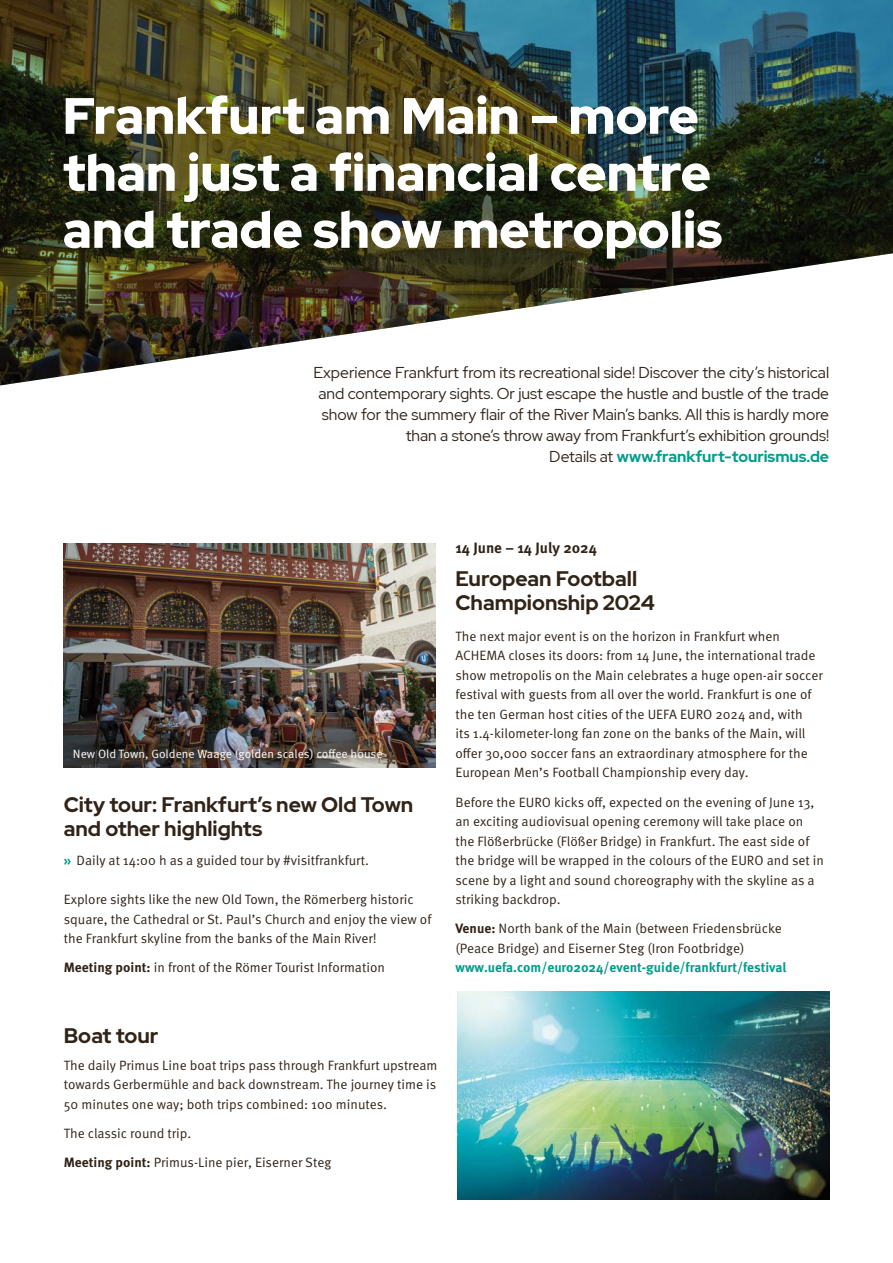
<style>
.page{position:relative;width:893px;height:1263px;background:#fff}
.page>*{position:absolute;margin:0;border:0;box-sizing:border-box;transform-origin:0 0}
.Head_Red_Hat_Display__20pt{font:900 51px/57px "Red Hat Display";color:#fff}
.Head_Red_Hat_Display_14pt{font:700 21px/24px "Red Hat Display";color:#302318}
.Anleser{font:15.75px/21px "Red Hat Display";color:#302318;text-align:right}
.Meta_Black__10pt{font:700 15px "Meta Pro";color:#302318}
.Copy_9pt{font:13.5px/19.5px "Meta Pro Norm";color:#302318}
.BU{font:12px "Meta Pro Norm";color:#fff}
.s1{font-weight:700;color:#009d8b}
.s2{font-family:"Meta Pro";font-weight:700;color:#009d8b}
.s3{font-family:"Meta Pro";font-weight:700}
</style>
<div class="page">
<img style="left:0;top:0;width:893px;height:386px">
<img style="left:64px;top:543px;width:372px;height:225px">
<div style="left:73px;top:747px;width:317px;height:20px;background:#302318;opacity:.75"></div>
<img style="left:457px;top:992px;width:372px;height:207px">
<p class="Head_Red_Hat_Display__20pt" style="left:63px;top:87px;width:661px">Frankfurt am Main – more than just a financial centre and trade show metropolis</p>
<p class="Anleser" style="left:313px;top:361px;width:517px">Experience Frankfurt from its recreational side! Discover the city’s historical and contemporary sights. Or just escape the hustle and bustle of the trade show for the summery flair of the River Main’s banks. All this is hardly more than a stone’s throw away from Frankfurt’s exhibition grounds!<br>Details at <span class="s1">www.frankfurt-tourismus.de</span></p>
<p class="BU" style="left:73px;top:745px;width:311px">New Old Town, Goldene Waage (golden scales) coffee house</p>
<p class="Head_Red_Hat_Display_14pt" style="left:64px;top:793px;width:351px">City tour: Frankfurt’s new Old Town and other highlights</p>
<p class="Copy_9pt" style="left:64px;top:850px;width:307px"><span class="s2">»</span> Daily at 14:00 h as a guided tour by #visitfrankfurt.</p>
<p class="Copy_9pt" style="left:64px;top:889px;width:369px">Explore sights like the new Old Town, the Römerberg historic square, the Cathedral or St. Paul’s Church and enjoy the view of the Frankfurt skyline from the banks of the Main River!</p>
<p class="Copy_9pt" style="left:64px;top:957px;width:323px"><span class="s3">Meeting point:</span> in front of the Römer Tourist Information</p>
<p class="Meta_Black__10pt" style="left:455px;top:536px;width:143px">14 June – 14 July 2024</p>
<p class="Head_Red_Hat_Display_14pt" style="left:455px;top:566px;width:201px">European Football<br>Championship 2024</p>
<p class="Copy_9pt" style="left:455px;top:625px;width:369px">The next major event is on the horizon in Frankfurt when ACHEMA closes its doors: from 14 June, the international trade show metropolis on the Main celebrates a huge open-air soccer festival with guests from all over the world. Frankfurt is one of the ten German host cities of the UEFA EURO 2024 and, with<br>its 1.4-kilometer-long fan zone on the banks of the Main, will offer 30,000 soccer fans an extraordinary atmosphere for the European Men’s Football Championship every day.</p>
<p class="Copy_9pt" style="left:455px;top:791px;width:370px">Before the EURO kicks off, expected on the evening of June 13, an exciting audiovisual opening ceremony will take place on the Flößerbrücke (Flößer Bridge) in Frankfurt. The east side of the bridge will be wrapped in the colours of the EURO and set in scene by a light and sound choreography with the skyline as a striking backdrop.</p>
<p class="Copy_9pt" style="left:455px;top:918px;width:332px"><span class="s3">Venue:</span> North bank of the Main (between Friedensbrücke (Peace Bridge) and Eiserner Steg (Iron Footbridge) <span class="s2">www.uefa.com/euro2024/event-guide/frankfurt/festival</span></p>
<p class="Head_Red_Hat_Display_14pt" style="left:64px;top:1023px;width:96px">Boat tour</p>
<p class="Copy_9pt" style="left:64px;top:1054px;width:375px;text-align:justify">The daily Primus Line boat trips pass through Frankfurt upstream towards Gerbermühle and back downstream. The journey time is 50 minutes one way; both trips combined: 100 minutes.</p>
<p class="Copy_9pt" style="left:64px;top:1123px;width:129px">The classic round trip.</p>
<p class="Copy_9pt" style="left:64px;top:1152px;width:269px"><span class="s3">Meeting point:</span> Primus-Line pier, Eiserner Steg</p>
</div>
